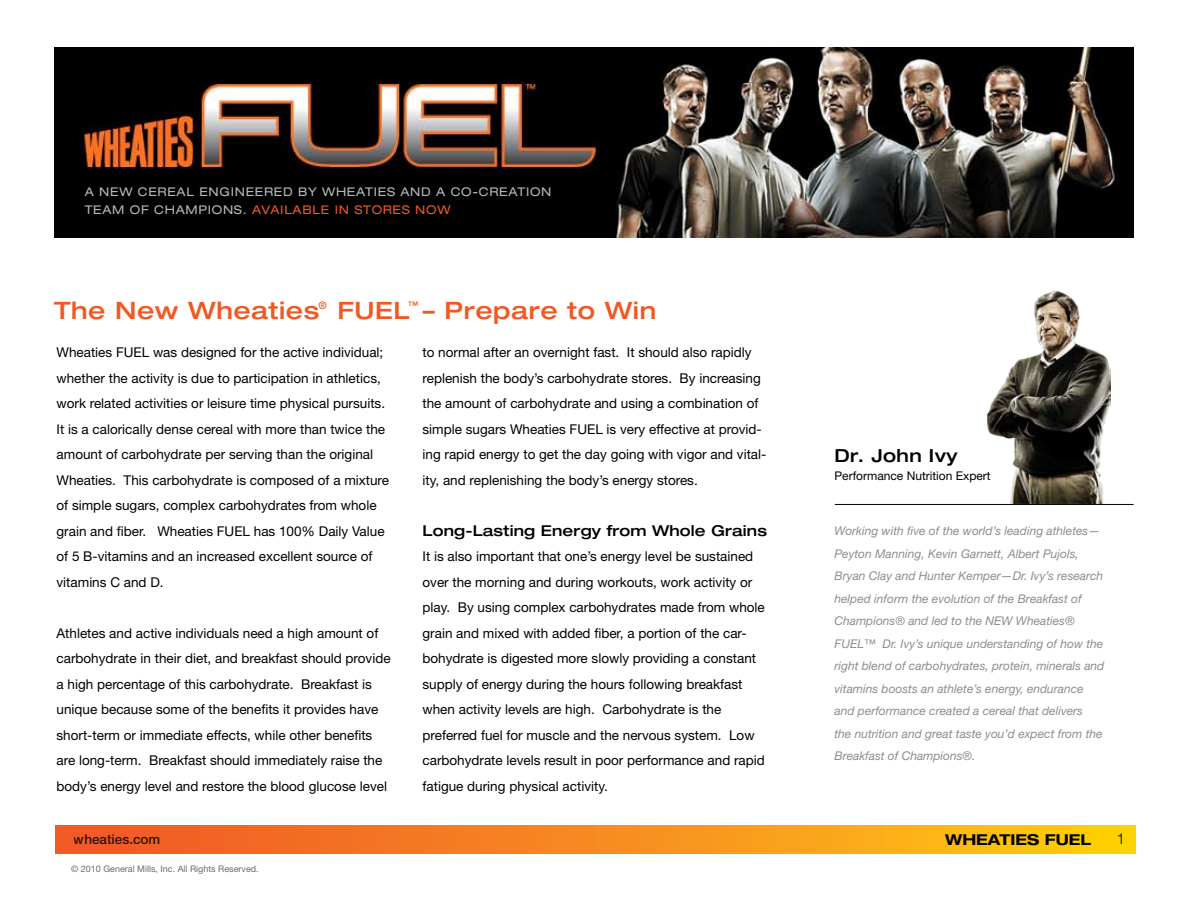
<style>
.page{position:relative;width:1188px;height:918px;background:#fff}
.page>*{position:absolute;margin:0;border:0;box-sizing:border-box;transform-origin:0 0}
.t1{font:500 expanded 24px "Helvetica Neue LT Std";letter-spacing:.025em;color:#f15822}
.t2{font:500 expanded 18px "Helvetica Neue LT Std";letter-spacing:.025em;color:#000}
.t3{font:500 expanded 15px "Helvetica Neue LT Std";letter-spacing:.01em;color:#000}
.t4{font:700 expanded 15px "Helvetica Neue LT Std";color:#000}
.t5{font:15px "Helvetica Neue LT Std";color:#000}
.t6{font:13.5px/25.5px "Helvetica Neue LT Std";color:#000}
.t7{font:500 13.5px "Helvetica Neue LT Std";color:#000}
.t8{font:italic 12px/22.5px "Helvetica Neue LT Std";color:#8b8d90}
.t9{font:expanded 12px/18px "Helvetica Neue LT Std";letter-spacing:.06em;color:#b7b9bc}
.t10{font:12px "Helvetica Neue LT Std";color:#000}
.t11{font:500 expanded 10.5px "Helvetica Neue LT Std";color:#f15822}
.t12{font:9px "Helvetica Neue LT Std";color:#464648}
.s1{color:#f15822}
</style>
<div class="page">
<svg style="left:56px;top:825px;width:1080px;height:29px;background:#f78e1c"></svg>
<img style="left:54px;top:48px;width:1080px;height:189px">
<hr style="left:835px;top:504px;width:299px;height:1px;background:#000">
<img style="left:772px;top:60px;width:108px;height:165px">
<img style="left:892px;top:60px;width:108px;height:165px">
<img style="left:1012px;top:60px;width:108px;height:165px">
<img style="left:987px;top:291px;width:124px;height:212px">
<p class="t9" style="left:85px;top:183px;width:468px">A NEW CEREAL ENGINEERED BY WHEATIES AND A CO-CREATION<br>TEAM OF CHAMPIONS. <span class="s1">AVAILABLE IN STORES NOW</span></p>
<h1 class="t1" style="left:54px;top:296px;width:267px">The New Wheaties</h1>
<p class="t11" style="left:319px;top:299px;width:10px">®</p>
<h1 class="t1" style="left:337px;top:296px;width:74px">FUEL</h1>
<p class="t11" style="left:408px;top:299px;width:12px">™</p>
<h1 class="t1" style="left:423px;top:296px;width:235px">– Prepare to Win</h1>
<p class="t6" style="left:57px;top:340px;width:334px">Wheaties FUEL was designed for the active individual; whether the activity is due to participation in athletics, work related activities or leisure time physical pursuits.<br>It is a calorically dense cereal with more than twice the amount of carbohydrate per serving than the original Wheaties. This carbohydrate is composed of a mixture of simple sugars, complex carbohydrates from whole grain and fiber. Wheaties FUEL has 100% Daily Value of 5 B-vitamins and an increased excellent source of vitamins C and D.</p>
<p class="t6" style="left:423px;top:340px;width:345px">to normal after an overnight fast. It should also rapidly replenish the body’s carbohydrate stores. By increasing the amount of carbohydrate and using a combination of simple sugars Wheaties FUEL is very effective at provid&shy;ing rapid energy to get the day going with vigor and vital&shy;ity, and replenishing the body’s energy stores.</p>
<p class="t3" style="left:423px;top:521px;width:346px">Long-Lasting Energy from Whole Grains</p>
<p class="t6" style="left:423px;top:544px;width:344px">It is also important that one’s energy level be sustained over the morning and during workouts, work activity or play. By using complex carbohydrates made from whole grain and mixed with added fiber, a portion of the car&shy;bohydrate is digested more slowly providing a constant supply of energy during the hours following breakfast when activity levels are high. Carbohydrate is the preferred fuel for muscle and the nervous system. Low carbohydrate levels result in poor performance and rapid fatigue during physical activity.</p>
<p class="t6" style="left:57px;top:620px;width:336px">Athletes and active individuals need a high amount of carbohydrate in their diet, and breakfast should provide a high percentage of this carbohydrate. Breakfast is unique because some of the benefits it provides have short-term or immediate effects, while other benefits are long-term. Breakfast should immediately raise the body’s energy level and restore the blood glucose level</p>
<h2 class="t2" style="left:835px;top:444px;width:124px">Dr. John Ivy</h2>
<p class="t10" style="left:835px;top:468px;width:158px">Performance Nutrition Expert</p>
<p class="t8" style="left:835px;top:519px;width:271px">Working with five of the world’s leading athletes— Peyton Manning, Kevin Garnett, Albert Pujols, Bryan Clay and Hunter Kemper—Dr. Ivy’s research helped inform the evolution of the Breakfast of Champions® and led to the NEW Wheaties® FUEL™ Dr. Ivy’s unique understanding of how the right blend of carbohydrates, protein, minerals and vitamins boosts an athlete’s energy, endurance and performance created a cereal that delivers<br>the nutrition and great taste you’d expect from the Breakfast of Champions®.</p>
<p class="t7" style="left:74px;top:831px;width:88px">wheaties.com</p>
<p class="t4" style="left:945px;top:830px;width:148px">WHEATIES FUEL</p>
<p class="t5" style="left:1117px;top:830px;width:10px">1</p>
<p class="t12" style="left:71px;top:863px;width:189px">© 2010 General Mills, Inc. All Rights Reserved.</p>
</div>
